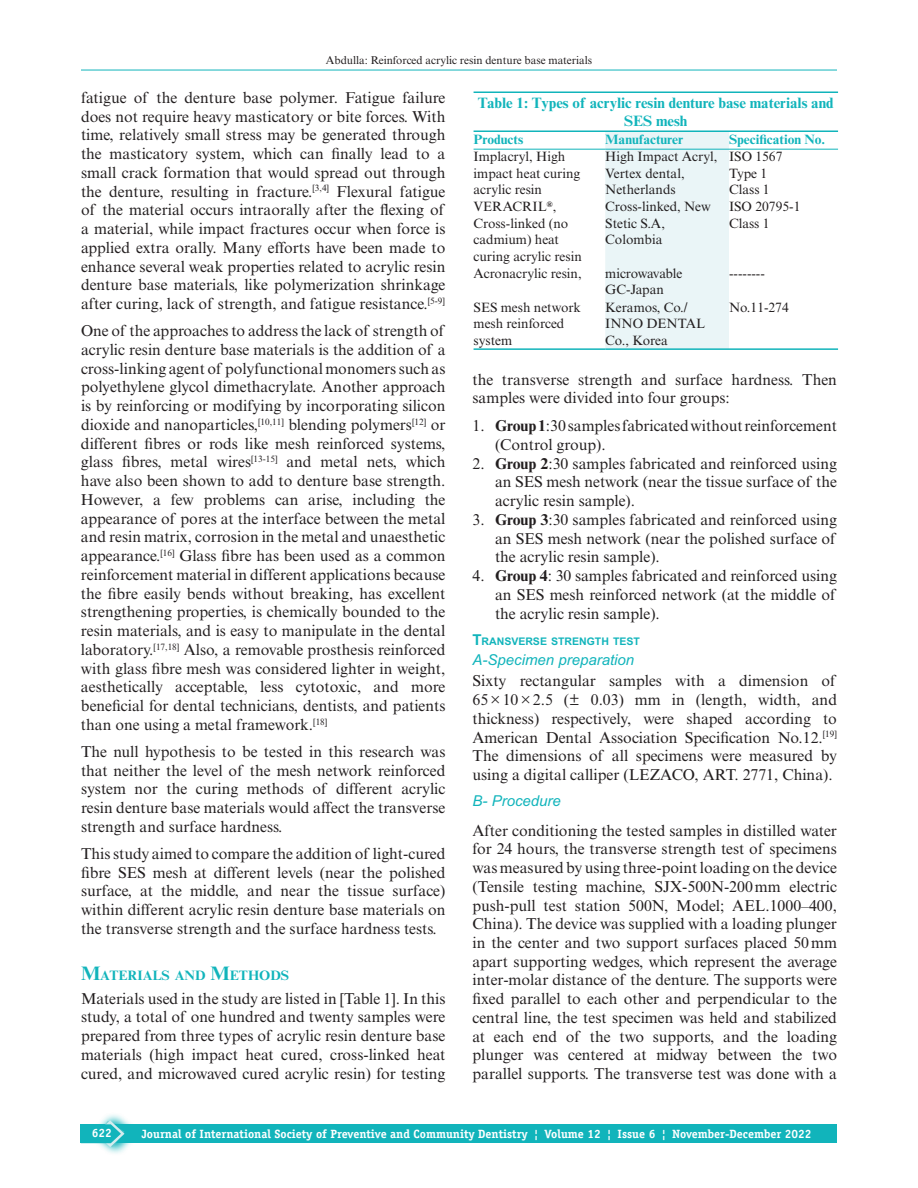
<style>
.page{position:relative;width:918px;height:1188px;background:#fff}
.page>*{position:absolute;margin:0;border:0;box-sizing:border-box;transform-origin:0 0}
.t1{font:15.75px/18.8px "Times New Roman MT Std";color:#231f20;text-align:justify}
.t2{font:700 15px/18px "Times New Roman MT Std";color:#11b4bb;text-align:center}
.t3{font:italic 15px "Arial MT Std";color:#11b4bb}
.t4{font:700 13.65px "Times New Roman MT Std";color:#11b4bb}
.t5{font:13.5px/16.5px "Times New Roman MT Std";color:#231f20}
.t6{font:700 13.5px "Times New Roman MT Std";color:#11b4bb}
.t7{font:700 12px "Officina Serif Std";color:#fff}
.t8{font:11.25px "Times New Roman MT Std";color:#231f20}
.t9{font:700 10.5px "Arial MT Std";color:#11b4bb}
.s1{font-size:19.5px}
.s2{font-weight:700}
.s3{font-size:15px}
</style>
<div class="page">
<div style="left:81px;top:1124px;width:756px;height:19px;background:#11b4bb"></div>
<svg style="left:102px;top:1114px;width:29px;height:40px"></svg>
<svg style="left:81px;top:1120px;width:44px;height:27px"></svg>
<hr style="left:81px;top:70px;width:756px;height:1px;background:#11b4bb">
<hr style="left:474px;top:92px;width:364px;height:1px;background:#11b4bb">
<hr style="left:474px;top:130px;width:364px;height:2px;background:#11b4bb">
<div style="left:605px;top:132px;width:124px;height:216px;background:#eaf5f7"></div>
<hr style="left:474px;top:149px;width:131px;height:1px;background:#11b4bb">
<hr style="left:605px;top:149px;width:124px;height:1px;background:#11b4bb">
<hr style="left:729px;top:149px;width:109px;height:1px;background:#11b4bb">
<hr style="left:474px;top:348px;width:131px;height:2px;background:#11b4bb">
<hr style="left:605px;top:348px;width:124px;height:2px;background:#11b4bb">
<hr style="left:729px;top:348px;width:109px;height:2px;background:#11b4bb">
<p class="t8" style="left:326px;top:54px;width:268px">Abdulla: Reinforced acrylic resin denture base materials</p>
<p class="t1" style="left:81px;top:88px;width:366px">fatigue of the denture base polymer. Fatigue failure does not require heavy masticatory or bite forces. With time, relatively small stress may be generated through the masticatory system, which can finally lead to a small crack formation that would spread out through the denture, resulting in fracture.<sup>[3,4]</sup> Flexural fatigue of the material occurs intraorally after the flexing of a material, while impact fractures occur when force is applied extra orally. Many efforts have been made to enhance several weak properties related to acrylic resin denture base materials, like polymerization shrinkage after curing, lack of strength, and fatigue resistance.<sup>[5-9]</sup></p>
<p class="t1" style="left:81px;top:321px;width:366px">One of the approaches to address the lack of strength of acrylic resin denture base materials is the addition of a cross-linking agent of polyfunctional monomers such as polyethylene glycol dimethacrylate. Another approach is by reinforcing or modifying by incorporating silicon dioxide and nanoparticles,<sup>[10,11]</sup> blending polymers<sup>[12]</sup> or different fibres or rods like mesh reinforced systems, glass fibres, metal wires<sup>[13-15]</sup> and metal nets, which have also been shown to add to denture base strength.<br>However, a few problems can arise, including the appearance of pores at the interface between the metal and resin matrix, corrosion in the metal and unaesthetic appearance.<sup>[16]</sup> Glass fibre has been used as a common reinforcement material in different applications because the fibre easily bends without breaking, has excellent strengthening properties, is chemically bounded to the resin materials, and is easy to manipulate in the dental laboratory.<sup>[17,18]</sup> Also, a removable prosthesis reinforced with glass fibre mesh was considered lighter in weight, aesthetically acceptable, less cytotoxic, and more beneficial for dental technicians, dentists, and patients than one using a metal framework.<sup>[18]</sup></p>
<p class="t1" style="left:81px;top:742px;width:366px">The null hypothesis to be tested in this research was that neither the level of the mesh network reinforced system nor the curing methods of different acrylic resin denture base materials would affect the transverse strength and surface hardness.</p>
<p class="t1" style="left:81px;top:844px;width:366px">This study aimed to compare the addition of light-cured fibre SES mesh at different levels (near the polished surface, at the middle, and near the tissue surface) within different acrylic resin denture base materials on the transverse strength and the surface hardness tests.</p>
<p class="t4" style="left:81px;top:967px;width:210px"><span class="s1">M</span>ATERIALS AND <span class="s1">M</span>ETHODS</p>
<p class="t1" style="left:81px;top:989px;width:366px">Materials used in the study are listed in [Table 1]. In this study, a total of one hundred and twenty samples were prepared from three types of acrylic resin denture base materials (high impact heat cured, cross-linked heat cured, and microwaved cured acrylic resin) for testing</p>
<p class="t2" style="left:478px;top:94px;width:357px">Table 1: Types of acrylic resin denture base materials and<br>SES mesh</p>
<p class="t6" style="left:474px;top:131px;width:51px">Products</p>
<p class="t6" style="left:605px;top:131px;width:80px">Manufacturer</p>
<p class="t6" style="left:729px;top:131px;width:98px">Specification No.</p>
<p class="t5" style="left:474px;top:148px;width:108px">Implacryl, High impact heat curing acrylic resin</p>
<p class="t5" style="left:605px;top:148px;width:114px">High Impact Acryl,<br>Vertex dental,<br>Netherlands</p>
<p class="t5" style="left:729px;top:148px;width:55px">ISO 1567<br>Type 1<br>Class 1</p>
<p class="t5" style="left:474px;top:198px;width:110px">VERACRIL<sup>®</sup>,<br>Cross-linked (no cadmium) heat curing acrylic resin</p>
<p class="t5" style="left:605px;top:198px;width:107px">Cross-linked, New<br>Stetic S.A,<br>Colombia</p>
<p class="t5" style="left:729px;top:198px;width:73px">ISO 20795-1<br>Class 1</p>
<p class="t5" style="left:474px;top:265px;width:110px">Acronacrylic resin,</p>
<p class="t5" style="left:605px;top:265px;width:79px">microwavable<br>GC-Japan</p>
<p class="t5" style="left:729px;top:265px;width:37px">--------</p>
<p class="t5" style="left:474px;top:299px;width:109px">SES mesh network mesh reinforced system</p>
<p class="t5" style="left:605px;top:299px;width:102px">Keramos, Co./<br>INNO DENTAL<br>Co., Korea</p>
<p class="t5" style="left:729px;top:299px;width:61px">No.11-274</p>
<p class="t1" style="left:472px;top:370px;width:366px">the transverse strength and surface hardness. Then samples were divided into four groups:</p>
<p class="t1" style="left:495px;top:417px;width:344px;text-indent:-23px">1. <span class="s2">Group 1</span>:30 samples fabricated without reinforcement (Control group).</p>
<p class="t1" style="left:495px;top:454px;width:343px;text-indent:-23px">2. <span class="s2">Group 2</span>:30 samples fabricated and reinforced using an SES mesh network (near the tissue surface of the acrylic resin sample).</p>
<p class="t1" style="left:495px;top:510px;width:343px;text-indent:-23px">3. <span class="s2">Group 3</span>:30 samples fabricated and reinforced using an SES mesh network (near the polished surface of the acrylic resin sample).</p>
<p class="t1" style="left:495px;top:566px;width:343px;text-indent:-23px">4. <span class="s2">Group 4</span>: 30 samples fabricated and reinforced using an SES mesh reinforced network (at the middle of the acrylic resin sample).</p>
<p class="t9" style="left:472px;top:635px;width:169px"><span class="s3">T</span>RANSVERSE STRENGTH TEST</p>
<p class="t3" style="left:472px;top:651px;width:163px">A-Specimen preparation</p>
<p class="t1" style="left:472px;top:672px;width:366px">Sixty rectangular samples with a dimension of 65×10×2.5 (± 0.03) mm in (length, width, and thickness) respectively, were shaped according to American Dental Association Specification No.12.<sup>[19] </sup>The dimensions of all specimens were measured by using a digital calliper (LEZACO, ART. 2771, China).</p>
<p class="t3" style="left:472px;top:792px;width:90px">B- Procedure</p>
<p class="t1" style="left:472px;top:821px;width:366px">After conditioning the tested samples in distilled water for 24 hours, the transverse strength test of specimens was measured by using three-point loading on the device (Tensile testing machine, SJX-500N-200mm electric push-pull test station 500N, Model; AEL.1000–400, China). The device was supplied with a loading plunger in the center and two support surfaces placed 50mm apart supporting wedges, which represent the average inter-molar distance of the denture. The supports were fixed parallel to each other and perpendicular to the central line, the test specimen was held and stabilized at each end of the two supports, and the loading plunger was centered at midway between the two parallel supports. The transverse test was done with a</p>
<p class="t7" style="left:92px;top:1126px;width:22px">622</p>
<p class="t7" style="left:142px;top:1126px;width:672px">Journal of International Society of Preventive and Community Dentistry ¦ Volume 12 ¦ Issue 6 ¦ November-December 2022</p>
</div>
